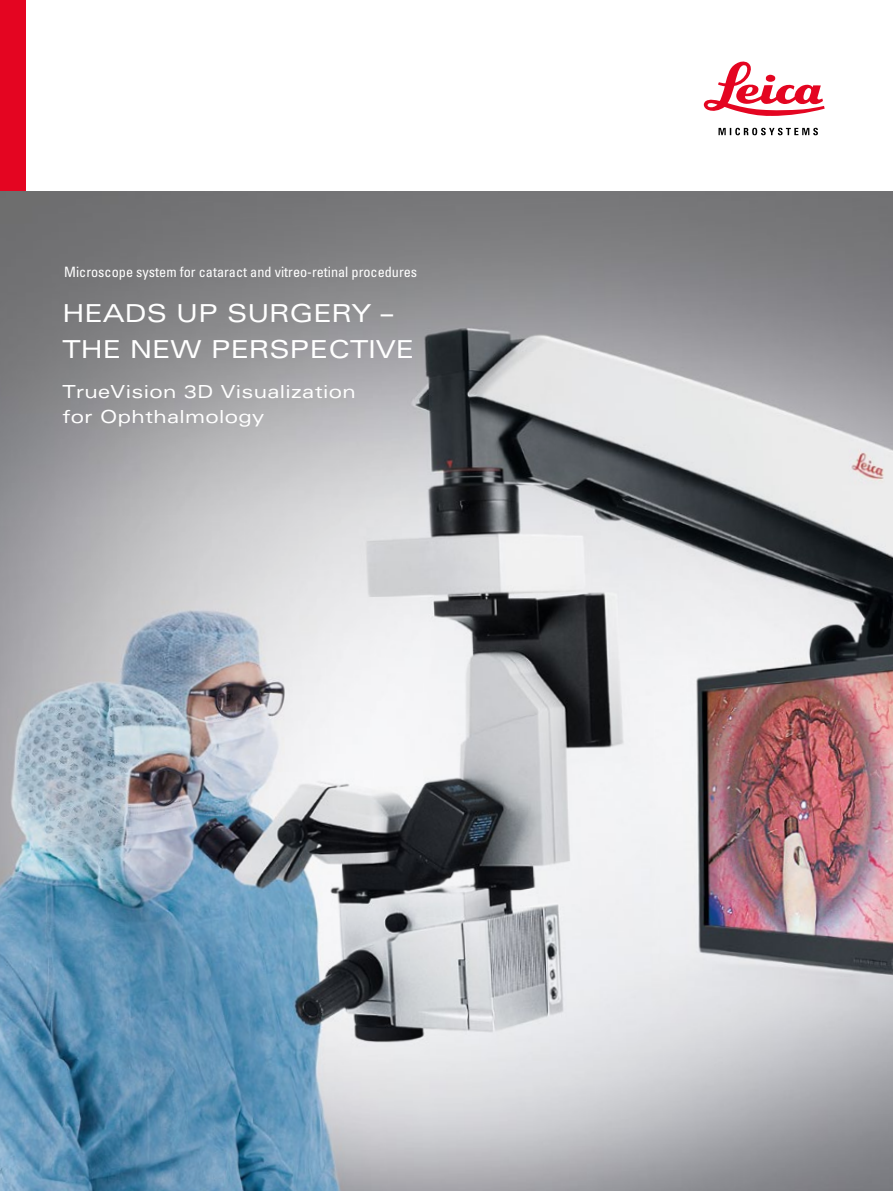
<style>
.page{position:relative;width:893px;height:1191px;background:#fff}
.page>*{position:absolute;margin:0;border:0;box-sizing:border-box;transform-origin:0 0}
.t1{font:expanded 24.75px/36px "Univers LT Std";color:#fff}
.t2{font:expanded 18px/25.5px "Univers LT Std";letter-spacing:.02em;color:#fff}
.t3{font:condensed 14.25px "Univers LT Std";color:#fff}
</style>
<div class="page">
<div style="left:0;top:0;width:25px;height:191px;background:#e40521"></div>
<svg style="left:704px;top:61px;width:121px;height:55px"></svg>
<svg style="left:718px;top:128px;width:100px;height:7px"></svg>
<img style="left:0;top:191px;width:893px;height:1000px">
<p class="t3" style="left:64px;top:263px;width:354px">Microscope system for cataract and vitreo-retinal procedures</p>
<h1 class="t1" style="left:62px;top:295px;width:353px">HEADS UP SURGERY –<br>THE NEW PERSPECTIVE</h1>
<p class="t2" style="left:63px;top:378px;width:295px">TrueVision 3D Visualization for Ophthalmology</p>
</div>
